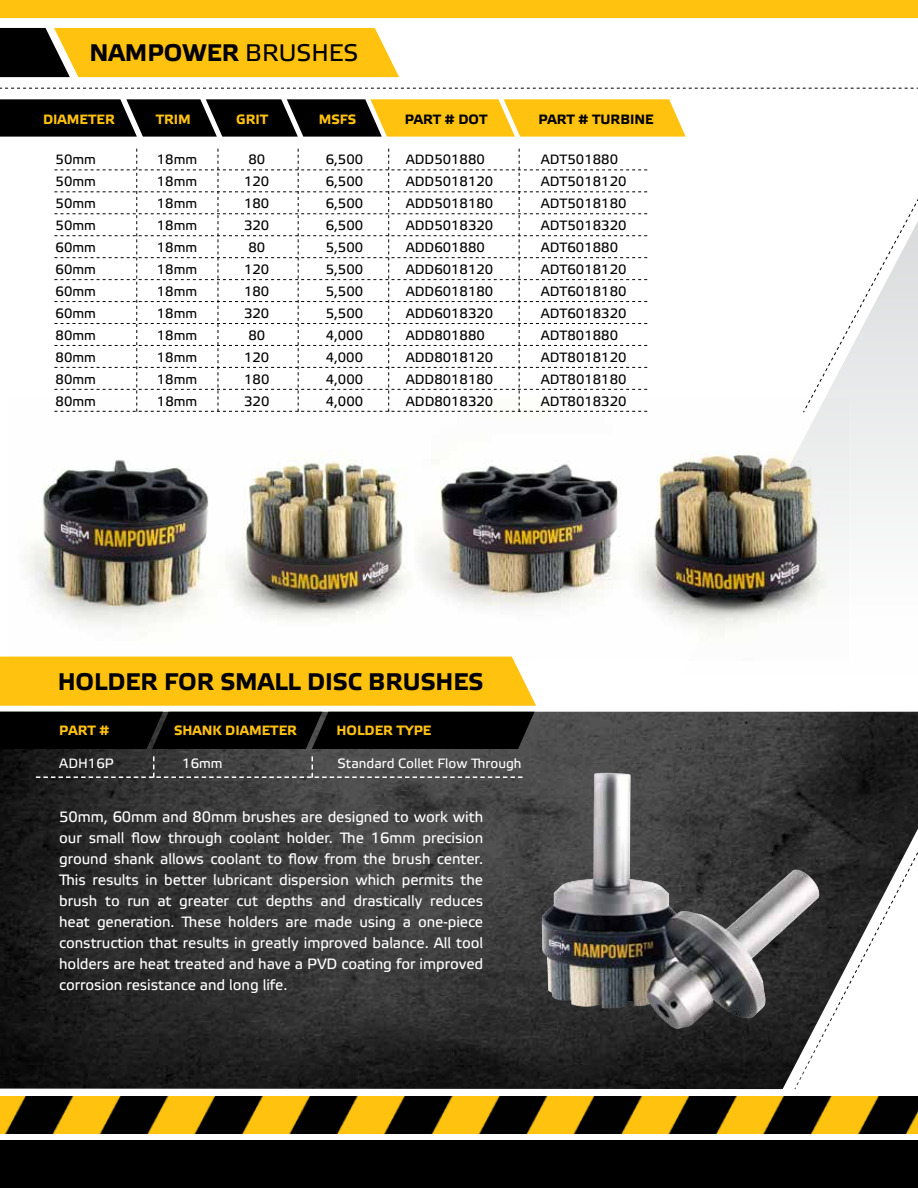
<style>
.page{position:relative;width:918px;height:1188px;background:#fff}
.page>*{position:absolute;margin:0;border:0;box-sizing:border-box;transform-origin:0 0}
.t1{font:700 24px "Etelka Text Pro";color:#000}
.t2{font:15px/21px "Etelka Text Pro";letter-spacing:-.005em;color:#fff;text-align:justify}
.t3{font:13.5px "Etelka Text Pro";color:#000}
.t4{font:700 13.5px "Etelka Text Pro";color:#ffc20e}
.t5{font:13.5px "Etelka Text Pro";color:#fff}
.t6{font:700 13.5px "Etelka Text Pro";color:#000}
.s1{font-weight:400}
</style>
<div class="page">
<div style="left:849px;top:413px;width:69px;height:106px;background:#f0f0f1"></div>
<img style="left:0;top:712px;width:918px;height:377px">
<img style="left:0;top:1096px;width:918px;height:37px">
<div style="left:0;top:1141px;width:918px;height:47px;background:#000"></div>
<div style="left:0;top:0;width:918px;height:17px;background:#ffc20e"></div>
<svg style="left:0;top:28px;width:399px;height:49px;background:#daa918"></svg>
<svg style="left:0;top:87px;width:918px;height:326px"></svg>
<div style="left:0;top:657px;width:536px;height:49px;background:#ffc20e"></div>
<svg style="left:36px;top:756px;width:487px;height:22px;background:#494949"></svg>
<div style="left:0;top:712px;width:535px;height:37px;background:#000"></div>
<img style="left:542px;top:773px;width:252px;height:256px">
<svg style="left:794px;top:714px;width:124px;height:376px"></svg>
<img style="left:9px;top:399px;width:405px;height:261px">
<img style="left:414px;top:399px;width:435px;height:261px">
<h1 class="t1" style="left:89px;top:40px;width:271px">NAMPOWER <span class="s1">BRUSHES</span></h1>
<p class="t4" style="left:43px;top:112px;width:73px">DIAMETER</p>
<p class="t4" style="left:156px;top:112px;width:37px">TRIM</p>
<p class="t4" style="left:236px;top:112px;width:34px">GRIT</p>
<p class="t4" style="left:319px;top:112px;width:39px">MSFS</p>
<p class="t6" style="left:405px;top:112px;width:84px">PART # DOT</p>
<p class="t6" style="left:538px;top:112px;width:117px">PART # TURBINE</p>
<p class="t3" style="left:56px;top:153px;width:42px">50mm</p>
<p class="t3" style="left:157px;top:153px;width:42px">18mm</p>
<p class="t3" style="left:248px;top:153px;width:18px">80</p>
<p class="t3" style="left:326px;top:153px;width:39px">6,500</p>
<p class="t3" style="left:406px;top:153px;width:81px">ADD501880</p>
<p class="t3" style="left:541px;top:153px;width:79px">ADT501880</p>
<p class="t3" style="left:56px;top:174px;width:42px">50mm</p>
<p class="t3" style="left:157px;top:174px;width:42px">18mm</p>
<p class="t3" style="left:244px;top:174px;width:27px">120</p>
<p class="t3" style="left:326px;top:174px;width:39px">6,500</p>
<p class="t3" style="left:406px;top:174px;width:89px">ADD5018120</p>
<p class="t3" style="left:541px;top:174px;width:87px">ADT5018120</p>
<p class="t3" style="left:56px;top:196px;width:42px">50mm</p>
<p class="t3" style="left:157px;top:196px;width:42px">18mm</p>
<p class="t3" style="left:244px;top:196px;width:27px">180</p>
<p class="t3" style="left:326px;top:196px;width:39px">6,500</p>
<p class="t3" style="left:406px;top:196px;width:89px">ADD5018180</p>
<p class="t3" style="left:541px;top:196px;width:87px">ADT5018180</p>
<p class="t3" style="left:56px;top:218px;width:42px">50mm</p>
<p class="t3" style="left:157px;top:218px;width:42px">18mm</p>
<p class="t3" style="left:244px;top:218px;width:27px">320</p>
<p class="t3" style="left:326px;top:218px;width:39px">6,500</p>
<p class="t3" style="left:406px;top:218px;width:89px">ADD5018320</p>
<p class="t3" style="left:541px;top:218px;width:87px">ADT5018320</p>
<p class="t3" style="left:56px;top:240px;width:42px">60mm</p>
<p class="t3" style="left:157px;top:240px;width:42px">18mm</p>
<p class="t3" style="left:248px;top:240px;width:18px">80</p>
<p class="t3" style="left:326px;top:240px;width:39px">5,500</p>
<p class="t3" style="left:406px;top:240px;width:81px">ADD601880</p>
<p class="t3" style="left:541px;top:240px;width:79px">ADT601880</p>
<p class="t3" style="left:56px;top:262px;width:42px">60mm</p>
<p class="t3" style="left:157px;top:262px;width:42px">18mm</p>
<p class="t3" style="left:244px;top:262px;width:27px">120</p>
<p class="t3" style="left:326px;top:262px;width:39px">5,500</p>
<p class="t3" style="left:406px;top:262px;width:89px">ADD6018120</p>
<p class="t3" style="left:541px;top:262px;width:87px">ADT6018120</p>
<p class="t3" style="left:56px;top:284px;width:42px">60mm</p>
<p class="t3" style="left:157px;top:284px;width:42px">18mm</p>
<p class="t3" style="left:244px;top:284px;width:27px">180</p>
<p class="t3" style="left:326px;top:284px;width:39px">5,500</p>
<p class="t3" style="left:406px;top:284px;width:89px">ADD6018180</p>
<p class="t3" style="left:541px;top:284px;width:87px">ADT6018180</p>
<p class="t3" style="left:56px;top:306px;width:42px">60mm</p>
<p class="t3" style="left:157px;top:306px;width:42px">18mm</p>
<p class="t3" style="left:244px;top:306px;width:27px">320</p>
<p class="t3" style="left:326px;top:306px;width:39px">5,500</p>
<p class="t3" style="left:406px;top:306px;width:89px">ADD6018320</p>
<p class="t3" style="left:541px;top:306px;width:87px">ADT6018320</p>
<p class="t3" style="left:56px;top:328px;width:42px">80mm</p>
<p class="t3" style="left:157px;top:328px;width:42px">18mm</p>
<p class="t3" style="left:248px;top:328px;width:18px">80</p>
<p class="t3" style="left:326px;top:328px;width:39px">4,000</p>
<p class="t3" style="left:406px;top:328px;width:81px">ADD801880</p>
<p class="t3" style="left:541px;top:328px;width:79px">ADT801880</p>
<p class="t3" style="left:56px;top:350px;width:42px">80mm</p>
<p class="t3" style="left:157px;top:350px;width:42px">18mm</p>
<p class="t3" style="left:244px;top:350px;width:27px">120</p>
<p class="t3" style="left:326px;top:350px;width:39px">4,000</p>
<p class="t3" style="left:406px;top:350px;width:89px">ADD8018120</p>
<p class="t3" style="left:541px;top:350px;width:87px">ADT8018120</p>
<p class="t3" style="left:56px;top:372px;width:42px">80mm</p>
<p class="t3" style="left:157px;top:372px;width:42px">18mm</p>
<p class="t3" style="left:244px;top:372px;width:27px">180</p>
<p class="t3" style="left:326px;top:372px;width:39px">4,000</p>
<p class="t3" style="left:406px;top:372px;width:89px">ADD8018180</p>
<p class="t3" style="left:541px;top:372px;width:87px">ADT8018180</p>
<p class="t3" style="left:56px;top:394px;width:42px">80mm</p>
<p class="t3" style="left:157px;top:394px;width:42px">18mm</p>
<p class="t3" style="left:244px;top:394px;width:27px">320</p>
<p class="t3" style="left:326px;top:394px;width:39px">4,000</p>
<p class="t3" style="left:406px;top:394px;width:89px">ADD8018320</p>
<p class="t3" style="left:541px;top:394px;width:87px">ADT8018320</p>
<h1 class="t1" style="left:58px;top:668px;width:427px">HOLDER FOR SMALL DISC BRUSHES</h1>
<p class="t4" style="left:59px;top:723px;width:52px">PART #</p>
<p class="t4" style="left:174px;top:723px;width:124px">SHANK DIAMETER</p>
<p class="t4" style="left:337px;top:723px;width:96px">HOLDER TYPE</p>
<p class="t5" style="left:59px;top:756px;width:56px">ADH16P</p>
<p class="t5" style="left:182px;top:756px;width:42px">16mm</p>
<p class="t5" style="left:338px;top:756px;width:185px">Standard Collet Flow Through</p>
<p class="t2" style="left:59px;top:807px;width:426px">50mm, 60mm and 80mm brushes are designed to work with our small flow through coolant holder. The 16mm precision ground shank allows coolant to flow from the brush center.<br>This results in better lubricant dispersion which permits the brush to run at greater cut depths and drastically reduces heat generation. These holders are made using a one-piece construction that results in greatly improved balance. All tool holders are heat treated and have a PVD coating for improved corrosion resistance and long life.</p>
</div>
